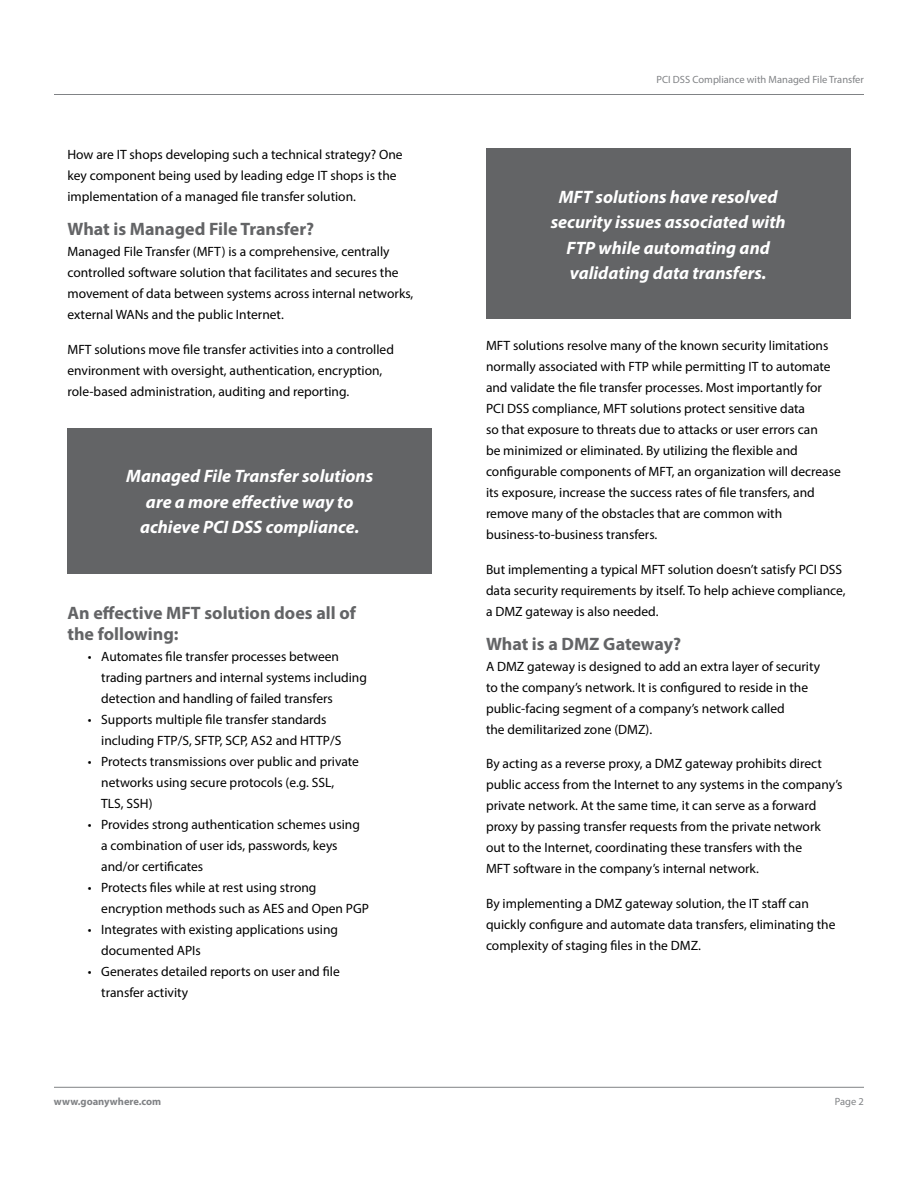
<style>
.page{position:relative;width:918px;height:1188px;background:#fff}
.page>*{position:absolute;margin:0;border:0;box-sizing:border-box;transform-origin:0 0}
.t1{font:italic 700 18px/25.5px "Myriad Pro";color:#fff;text-align:center}
.t2{font:700 18px/21px "Myriad Pro";color:#636466}
.t3{font:13.5px/21px "Myriad Pro";color:#000}
.t4{font:10.5px "Myriad Pro";color:#808285}
.t5{font:700 10.5px "Myriad Pro";color:#808285}
</style>
<div class="page">
<hr style="left:54px;top:1087px;width:810px;height:1px;background:#808285">
<hr style="left:54px;top:94px;width:810px;height:1px;background:#808285">
<div style="left:68px;top:428px;width:364px;height:146px;background:#636466"></div>
<div style="left:486px;top:148px;width:364px;height:172px;background:#636466"></div>
<p class="t3" style="left:68px;top:143px;width:337px">How are IT shops developing such a technical strategy? One key component being used by leading edge IT shops is the implementation of a managed file transfer solution.</p>
<h1 class="t2" style="left:68px;top:218px;width:248px">What is Managed File Transfer?</h1>
<p class="t3" style="left:68px;top:241px;width:347px">Managed File Transfer (MFT) is a comprehensive, centrally controlled software solution that facilitates and secures the movement of data between systems across internal networks, external WANs and the public Internet.</p>
<p class="t3" style="left:68px;top:338px;width:328px">MFT solutions move file transfer activities into a controlled environment with oversight, authentication, encryption, role-based administration, auditing and reporting.</p>
<h1 class="t1" style="left:126px;top:463px;width:249px">Managed File Transfer solutions are a more effective way to achieve PCI DSS compliance.</h1>
<h1 class="t2" style="left:68px;top:602px;width:290px">An effective MFT solution does all of the following:</h1>
<p class="t3" style="left:101px;top:646px;width:267px;text-indent:-14px">• Automates file transfer processes between trading partners and internal systems including detection and handling of failed transfers</p>
<p class="t3" style="left:101px;top:709px;width:242px;text-indent:-14px">• Supports multiple file transfer standards including FTP/S, SFTP, SCP, AS2 and HTTP/S</p>
<p class="t3" style="left:101px;top:751px;width:259px;text-indent:-14px">• Protects transmissions over public and private networks using secure protocols (e.g. SSL,<br>TLS, SSH)</p>
<p class="t3" style="left:101px;top:814px;width:260px;text-indent:-14px">• Provides strong authentication schemes using a combination of user ids, passwords, keys and/or certificates</p>
<p class="t3" style="left:101px;top:877px;width:269px;text-indent:-14px">• Protects files while at rest using strong encryption methods such as AES and Open PGP</p>
<p class="t3" style="left:101px;top:919px;width:238px;text-indent:-14px">• Integrates with existing applications using documented APIs</p>
<p class="t3" style="left:101px;top:961px;width:240px;text-indent:-14px">• Generates detailed reports on user and file transfer activity</p>
<p class="t4" style="left:657px;top:73px;width:209px">PCI DSS Compliance with Managed File Transfer</p>
<h1 class="t1" style="left:551px;top:183px;width:237px">MFT solutions have resolved security issues associated with<br>FTP while automating and validating data transfers.</h1>
<p class="t3" style="left:486px;top:335px;width:356px">MFT solutions resolve many of the known security limitations normally associated with FTP while permitting IT to automate and validate the file transfer processes. Most importantly for PCI DSS compliance, MFT solutions protect sensitive data<br>so that exposure to threats due to attacks or user errors can<br>be minimized or eliminated. By utilizing the flexible and configurable components of MFT, an organization will decrease its exposure, increase the success rates of file transfers, and remove many of the obstacles that are common with business-to-business transfers.</p>
<p class="t3" style="left:486px;top:558px;width:361px">But implementing a typical MFT solution doesn’t satisfy PCI DSS data security requirements by itself. To help achieve compliance, a DMZ gateway is also needed.</p>
<h1 class="t2" style="left:486px;top:633px;width:197px">What is a DMZ Gateway?</h1>
<p class="t3" style="left:486px;top:656px;width:336px">A DMZ gateway is designed to add an extra layer of security to the company’s network. It is configured to reside in the public-facing segment of a company’s network called<br>the demilitarized zone (DMZ).</p>
<p class="t3" style="left:486px;top:753px;width:358px">By acting as a reverse proxy, a DMZ gateway prohibits direct public access from the Internet to any systems in the company’s private network. At the same time, it can serve as a forward proxy by passing transfer requests from the private network out to the Internet, coordinating these transfers with the<br>MFT software in the company’s internal network.</p>
<p class="t3" style="left:486px;top:893px;width:351px">By implementing a DMZ gateway solution, the IT staff can quickly configure and automate data transfers, eliminating the complexity of staging files in the DMZ.</p>
<p class="t5" style="left:54px;top:1094px;width:109px">www.goanywhere.com</p>
<p class="t4" style="left:835px;top:1095px;width:31px">Page 2</p>
</div>
